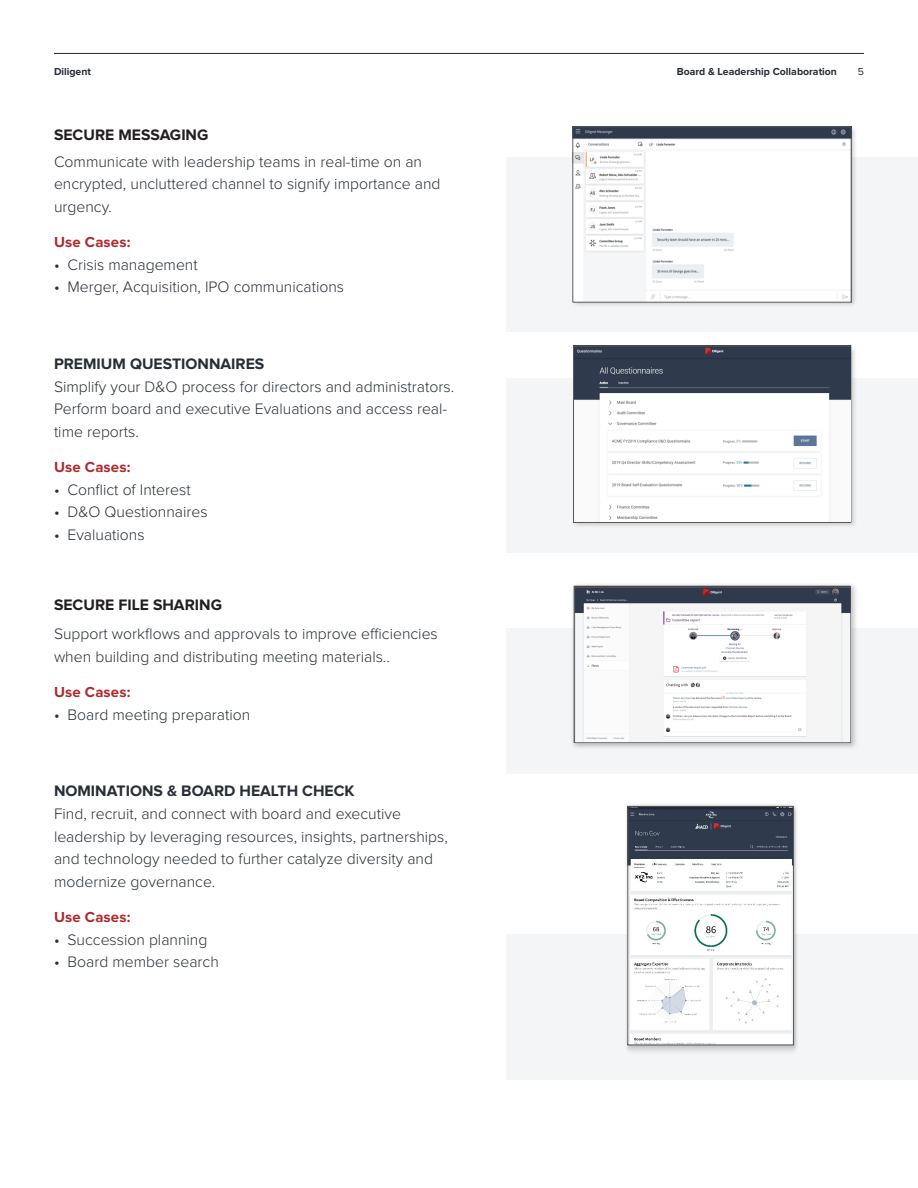
<style>
.page{position:relative;width:918px;height:1188px;background:#fff}
.page>*{position:absolute;margin:0;border:0;box-sizing:border-box;transform-origin:0 0}
.Body_-_Proxima_10_5{font:300 15.75px/22.5px "Proxima Nova";color:#282e37}
.Bullets{font:700 15.75px "Proxima Nova";color:#231f20}
.Body_-_Proxima_10_5-2{font:700 15.75px "Proxima Nova";color:#282e37}
.Bullets-2{font:700 15px "Proxima Nova";letter-spacing:.01em;color:#af292e}
.t1{font:700 10.5px "Proxima Nova";color:#262d37}
.t2{font:10.5px "Proxima Nova";color:#262d37}
.s1{font-weight:400}
.s2{font-weight:700}
</style>
<div class="page">
<hr style="left:54px;top:53px;width:810px;height:1px;background:#262d37">
<div style="left:507px;top:157px;width:411px;height:175px;background:#f4f5f6"></div>
<div style="left:507px;top:378px;width:411px;height:175px;background:#f4f5f6"></div>
<div style="left:572px;top:125px;width:285px;height:183px;background:#231f20;opacity:.2"></div>
<div style="left:572px;top:346px;width:285px;height:182px;background:#231f20;opacity:.2"></div>
<img style="left:575px;top:129px;width:274px;height:171px">
<div style="left:573px;top:127px;width:278px;height:175px;border:1px solid #595959"></div>
<svg style="left:573px;top:346px;width:277px;height:177px"></svg>
<div style="left:507px;top:628px;width:411px;height:146px;background:#f4f5f6"></div>
<img style="left:572px;top:584px;width:284px;height:164px">
<img style="left:577px;top:589px;width:272px;height:152px">
<div style="left:575px;top:587px;width:276px;height:156px;border:1px solid #595959"></div>
<div style="left:507px;top:935px;width:411px;height:145px;background:#f4f5f6"></div>
<img style="left:623px;top:804px;width:176px;height:248px">
<img style="left:630px;top:808px;width:162px;height:235px">
<div style="left:628px;top:806px;width:166px;height:239px;border:1px solid #595959"></div>
<p class="t1" style="left:54px;top:66px;width:39px">Diligent</p>
<p class="t1" style="left:677px;top:66px;width:162px">Board &amp; Leadership Collaboration</p>
<p class="t2" style="left:858px;top:66px;width:8px">5</p>
<p class="Bullets" style="left:54px;top:126px;width:156px">SECURE MESSAGING</p>
<p class="Body_-_Proxima_10_5" style="left:54px;top:150px;width:388px">Communicate with leadership teams in real-time on an encrypted, uncluttered channel to signify importance and urgency.</p>
<p class="Bullets-2" style="left:54px;top:234px;width:78px">Use Cases:</p>
<p class="Body_-_Proxima_10_5" style="left:54px;top:254px;width:145px"><span class="s1">•</span> Crisis management</p>
<p class="Body_-_Proxima_10_5" style="left:54px;top:276px;width:292px"><span class="s1">•</span> Merger, Acquisition, IPO communications</p>
<p class="Body_-_Proxima_10_5" style="left:54px;top:353px;width:402px"><span class="s2">PREMIUM QUESTIONNAIRES<br></span>Simplify your D&amp;O process for directors and administrators.<br>Perform board and executive Evaluations and access real&shy;time reports.</p>
<p class="Bullets-2" style="left:54px;top:459px;width:78px">Use Cases:</p>
<p class="Body_-_Proxima_10_5" style="left:54px;top:479px;width:138px"><span class="s1">•</span> Conflict of Interest</p>
<p class="Body_-_Proxima_10_5" style="left:54px;top:501px;width:155px"><span class="s1">•</span> D&amp;O Questionnaires</p>
<p class="Body_-_Proxima_10_5" style="left:54px;top:524px;width:92px"><span class="s1">•</span> Evaluations</p>
<p class="Bullets" style="left:54px;top:596px;width:170px">SECURE FILE SHARING</p>
<p class="Body_-_Proxima_10_5" style="left:54px;top:623px;width:385px">Support workflows and approvals to improve efficiencies when building and distributing meeting materials..</p>
<p class="Bullets-2" style="left:54px;top:684px;width:78px">Use Cases:</p>
<p class="Body_-_Proxima_10_5" style="left:54px;top:704px;width:198px"><span class="s1">•</span> Board meeting preparation</p>
<p class="Body_-_Proxima_10_5-2" style="left:54px;top:782px;width:302px">NOMINATIONS &amp; BOARD HEALTH CHECK</p>
<p class="Body_-_Proxima_10_5" style="left:54px;top:803px;width:395px">Find, recruit, and connect with board and executive leadership by leveraging resources, insights, partnerships, and technology needed to further catalyze diversity and modernize governance.</p>
<p class="Bullets-2" style="left:54px;top:909px;width:78px">Use Cases:</p>
<p class="Body_-_Proxima_10_5" style="left:54px;top:929px;width:155px"><span class="s1">•</span> Succession planning</p>
<p class="Body_-_Proxima_10_5" style="left:54px;top:951px;width:166px"><span class="s1">•</span> Board member search</p>
</div>
